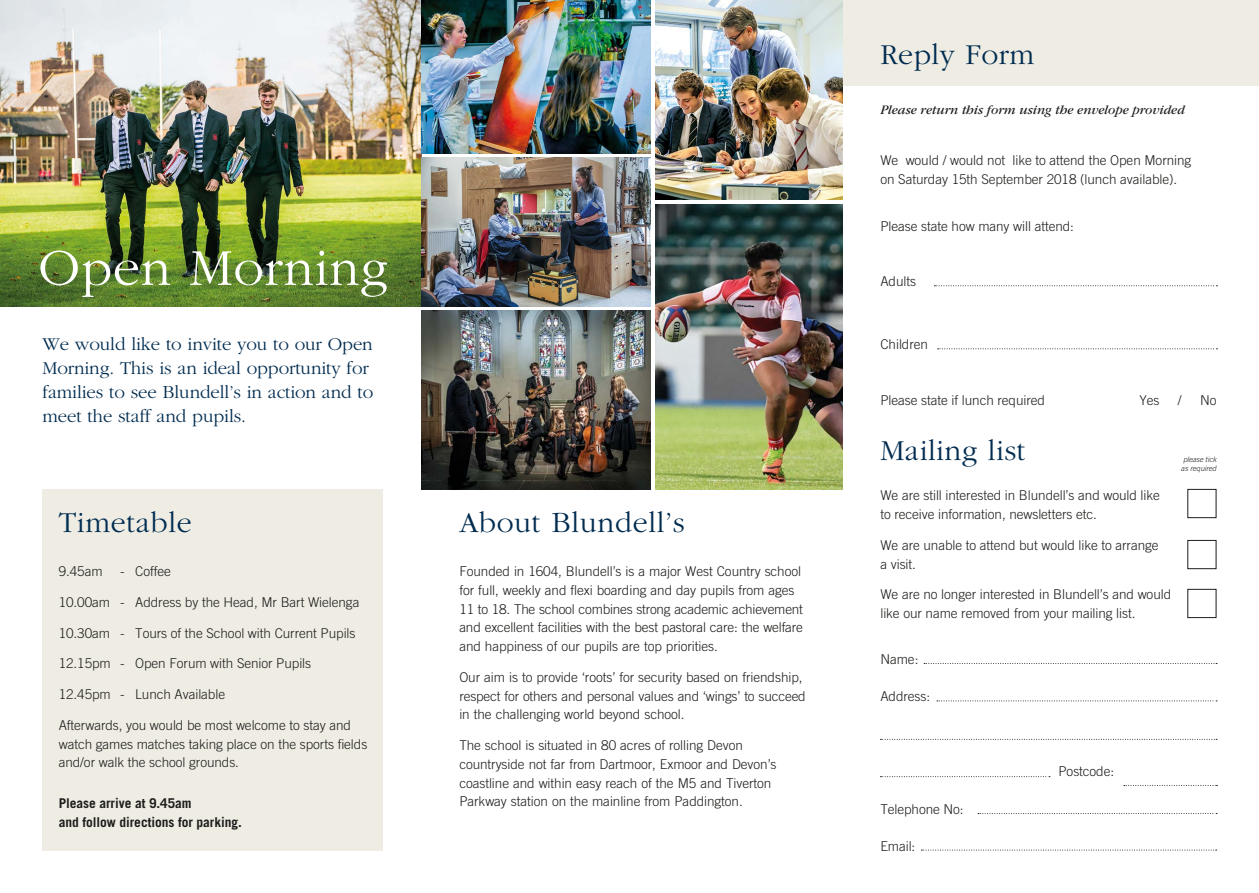
<style>
.page{position:relative;width:1259px;height:893px;background:#fff}
.page>*{position:absolute;margin:0;border:0;box-sizing:border-box;transform-origin:0 0}
.t1{font:300 53.7px "ITC Garamond Std";letter-spacing:.015em;color:#fff}
.t2{font:300 30px "ITC Garamond Std";letter-spacing:.025em;color:#002c50}
.t3{font:300 18.75px/24px "Garamond";letter-spacing:-.005em;color:#002c50}
.t4{font:300 13.5px/18.8px "Trade Gothic";letter-spacing:-.005em;color:#1d1d1b}
.t5{font:700 13.5px/18.8px "Trade Gothic";letter-spacing:-.005em;color:#1d1d1b}
.t6{font:italic 13.5px "Garamond";letter-spacing:-.005em;color:#1d1d1b}
.t7{font:italic 300 7.5px/9px "Trade Gothic LT Std";letter-spacing:-.005em;color:#1d1d1b}
</style>
<div class="page">
<img style="left:0;top:0;width:421px;height:306px">
<div style="left:43px;top:489px;width:340px;height:361px;background:#eeece3"></div>
<svg style="left:924px;top:663px;width:293px;height:1px"></svg>
<svg style="left:937px;top:700px;width:280px;height:1px"></svg>
<svg style="left:880px;top:739px;width:337px;height:1px"></svg>
<svg style="left:880px;top:776px;width:170px;height:1px"></svg>
<svg style="left:978px;top:813px;width:239px;height:1px"></svg>
<svg style="left:1123px;top:785px;width:94px;height:1px"></svg>
<svg style="left:937px;top:348px;width:280px;height:1px"></svg>
<svg style="left:934px;top:285px;width:283px;height:1px"></svg>
<div style="left:842px;top:0;width:417px;height:85px;background:#eeece3"></div>
<img style="left:421px;top:310px;width:230px;height:179px">
<img style="left:655px;top:0;width:187px;height:200px">
<div style="left:1187px;top:489px;width:29px;height:29px;border:1px solid #1d1d1b"></div>
<div style="left:1187px;top:540px;width:29px;height:29px;border:1px solid #1d1d1b"></div>
<div style="left:1187px;top:589px;width:29px;height:29px;border:1px solid #1d1d1b"></div>
<svg style="left:921px;top:850px;width:295px;height:1px"></svg>
<img style="left:421px;top:0;width:230px;height:153px">
<img style="left:655px;top:204px;width:187px;height:285px">
<img style="left:421px;top:157px;width:230px;height:149px">
<h1 class="t1" style="left:38px;top:239px;width:351px">Open Morning</h1>
<h3 class="t3" style="left:43px;top:332px;width:332px">We would like to invite you to our Open Morning. This is an ideal opportunity for families to see Blundell’s in action and to meet the staff and pupils.</h3>
<h2 class="t2" style="left:59px;top:507px;width:135px">Timetable</h2>
<p class="t4" style="left:59px;top:562px;width:45px">9.45am</p>
<p class="t4" style="left:120px;top:562px;width:52px">- Coffee</p>
<p class="t4" style="left:59px;top:593px;width:302px">10.00am - Address by the Head, Mr Bart Wielenga</p>
<p class="t4" style="left:59px;top:623px;width:298px">10.30am - Tours of the School with Current Pupils</p>
<p class="t4" style="left:59px;top:654px;width:254px">12.15pm - Open Forum with Senior Pupils</p>
<p class="t4" style="left:59px;top:685px;width:168px">12.45pm - Lunch Available</p>
<p class="t4" style="left:59px;top:716px;width:310px">Afterwards, you would be most welcome to stay and watch games matches taking place on the sports fields and/or walk the school grounds.</p>
<p class="t5" style="left:59px;top:794px;width:185px">Please arrive at 9.45am<br>and follow directions for parking.</p>
<h2 class="t2" style="left:459px;top:507px;width:227px">About Blundell’s</h2>
<p class="t4" style="left:459px;top:562px;width:345px">Founded in 1604, Blundell’s is a major West Country school for full, weekly and flexi boarding and day pupils from ages 11 to 18. The school combines strong academic achievement and excellent facilities with the best pastoral care: the welfare and happiness of our pupils are top priorities.</p>
<p class="t4" style="left:459px;top:668px;width:348px">Our aim is to provide ‘roots’ for security based on friendship, respect for others and personal values and ‘wings’ to succeed in the challenging world beyond school.</p>
<p class="t4" style="left:459px;top:736px;width:319px">The school is situated in 80 acres of rolling Devon countryside not far from Dartmoor, Exmoor and Devon’s coastline and within easy reach of the M5 and Tiverton Parkway station on the mainline from Paddington.</p>
<h2 class="t2" style="left:880px;top:38px;width:155px">Reply Form</h2>
<p class="t6" style="left:880px;top:103px;width:306px">Please return this form using the envelope provided</p>
<p class="t4" style="left:880px;top:150px;width:312px;line-height:19.5px">We would / would not like to attend the Open Morning on Saturday 15th September 2018 (lunch available).</p>
<p class="t4" style="left:880px;top:216px;width:195px">Please state how many will attend:</p>
<p class="t4" style="left:880px;top:272px;width:37px">Adults</p>
<p class="t4" style="left:880px;top:335px;width:49px">Children</p>
<p class="t4" style="left:880px;top:390px;width:166px">Please state if lunch required</p>
<p class="t4" style="left:1139px;top:390px;width:22px">Yes</p>
<p class="t4" style="left:1178px;top:390px;width:5px">/</p>
<p class="t4" style="left:1200px;top:390px;width:18px">No</p>
<h2 class="t2" style="left:880px;top:434px;width:146px">Mailing list</h2>
<p class="t4" style="left:880px;top:486px;width:281px">We are still interested in Blundell’s and would like to receive information, newsletters etc.</p>
<p class="t4" style="left:880px;top:535px;width:280px">We are unable to attend but would like to arrange a visit.</p>
<p class="t4" style="left:880px;top:585px;width:292px">We are no longer interested in Blundell’s and would like our name removed from your mailing list.</p>
<p class="t7" style="left:1181px;top:455px;width:37px">please tick as required</p>
<p class="t4" style="left:880px;top:649px;width:39px">Name:</p>
<p class="t4" style="left:880px;top:687px;width:51px">Address:</p>
<p class="t4" style="left:880px;top:799px;width:85px">Telephone No:</p>
<p class="t4" style="left:880px;top:837px;width:36px">Email:</p>
<p class="t4" style="left:1058px;top:762px;width:57px">Postcode:</p>
</div>
